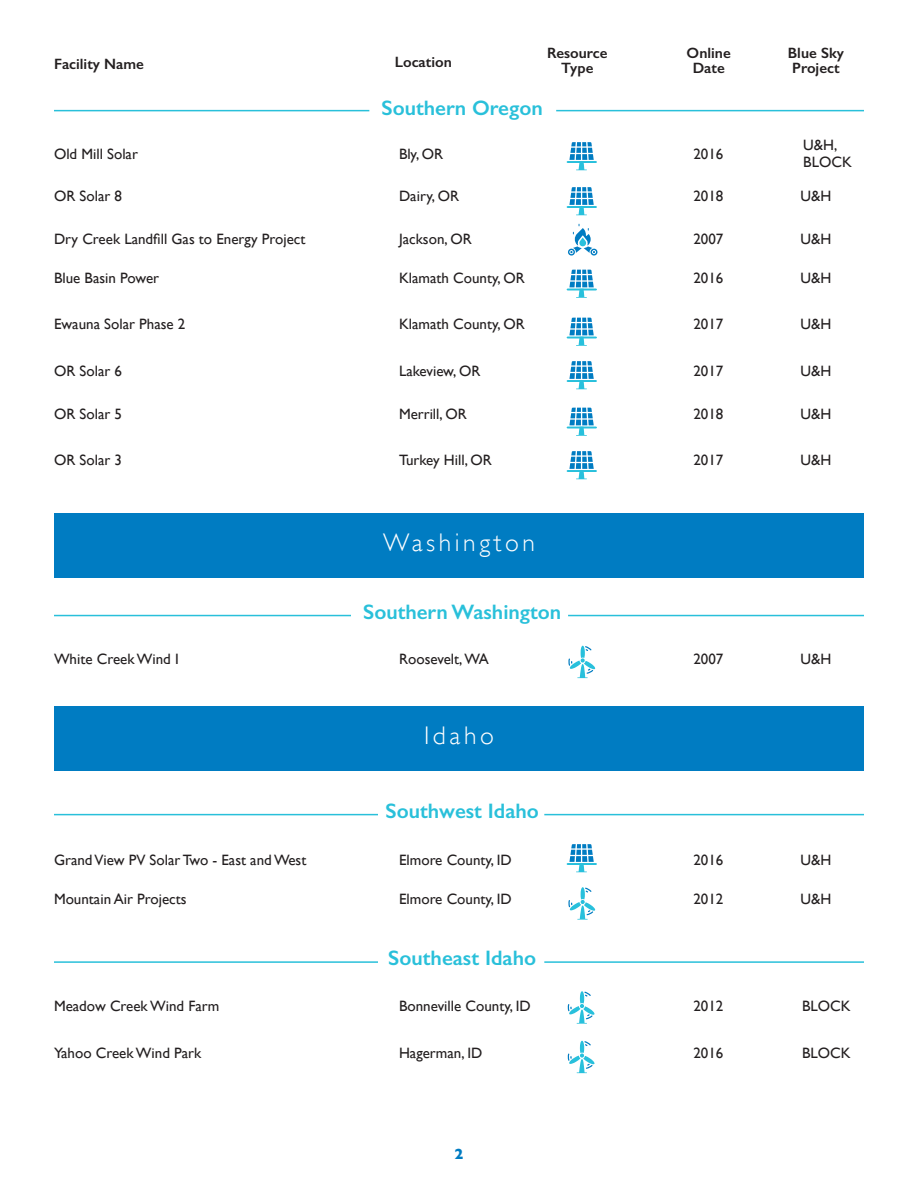
<style>
.page{position:relative;width:918px;height:1188px;background:#fff}
.page>*{position:absolute;margin:0;border:0;box-sizing:border-box;transform-origin:0 0}
.t1{font:300 25.5px "Gill Sans";letter-spacing:.14em;color:#fff}
.t2{font:600 21px "Gill Sans";color:#29c0da}
.t3{font:15px/16.5px "Gill Sans";color:#231f20}
.t4{font:600 15px/15px "Gill Sans";color:#231f20;text-align:center}
.t5{font:700 15px "Gill Sans";color:#007cc2}
</style>
<div class="page">
<hr style="left:54px;top:110px;width:315px;height:1px;background:#29c0da">
<hr style="left:556px;top:110px;width:308px;height:1px;background:#29c0da">
<div style="left:54px;top:513px;width:810px;height:64px;background:#007cc2"></div>
<div style="left:54px;top:706px;width:810px;height:64px;background:#007cc2"></div>
<hr style="left:54px;top:615px;width:297px;height:1px;background:#29c0da">
<hr style="left:54px;top:814px;width:324px;height:1px;background:#29c0da">
<hr style="left:568px;top:615px;width:296px;height:1px;background:#29c0da">
<hr style="left:544px;top:814px;width:320px;height:1px;background:#29c0da">
<hr style="left:567px;top:161px;width:30px;height:2px;background:#28c0dc">
<svg style="left:569px;top:142px;width:25px;height:28px"></svg>
<svg style="left:568px;top:224px;width:30px;height:32px"></svg>
<hr style="left:567px;top:206px;width:30px;height:2px;background:#28c0dc">
<svg style="left:569px;top:187px;width:25px;height:28px"></svg>
<hr style="left:567px;top:289px;width:30px;height:1px;background:#28c0dc">
<svg style="left:569px;top:270px;width:25px;height:28px"></svg>
<hr style="left:567px;top:337px;width:30px;height:1px;background:#28c0dc">
<svg style="left:569px;top:318px;width:25px;height:28px"></svg>
<hr style="left:567px;top:380px;width:30px;height:2px;background:#28c0dc">
<svg style="left:569px;top:361px;width:25px;height:28px"></svg>
<hr style="left:567px;top:427px;width:30px;height:1px;background:#28c0dc">
<svg style="left:569px;top:408px;width:25px;height:28px"></svg>
<hr style="left:567px;top:470px;width:30px;height:2px;background:#28c0dc">
<svg style="left:569px;top:451px;width:25px;height:28px"></svg>
<svg style="left:568px;top:646px;width:27px;height:32px"></svg>
<svg style="left:568px;top:887px;width:27px;height:33px"></svg>
<hr style="left:567px;top:863px;width:30px;height:2px;background:#28c0dc">
<svg style="left:569px;top:844px;width:25px;height:28px"></svg>
<hr style="left:54px;top:961px;width:324px;height:2px;background:#29c0da">
<hr style="left:544px;top:961px;width:320px;height:2px;background:#29c0da">
<svg style="left:568px;top:991px;width:27px;height:33px"></svg>
<svg style="left:568px;top:1041px;width:27px;height:32px"></svg>
<p class="t4" style="left:54px;top:57px;width:91px">Facility Name</p>
<p class="t4" style="left:395px;top:54px;width:59px">Location</p>
<p class="t4" style="left:547px;top:46px;width:62px">Resource<br>Type</p>
<p class="t4" style="left:687px;top:46px;width:46px">Online<br>Date</p>
<p class="t4" style="left:788px;top:46px;width:58px;text-align:left">Blue Sky<br>Project</p>
<p class="t2" style="left:382px;top:95px;width:163px">Southern Oregon</p>
<p class="t3" style="left:54px;top:146px;width:85px">Old Mill Solar</p>
<p class="t3" style="left:54px;top:188px;width:70px">OR Solar 8</p>
<p class="t3" style="left:54px;top:230px;width:253px">Dry Creek Landfill Gas to Energy Project</p>
<p class="t3" style="left:54px;top:270px;width:107px">Blue Basin Power</p>
<p class="t3" style="left:54px;top:316px;width:133px">Ewauna Solar Phase 2</p>
<p class="t3" style="left:399px;top:146px;width:46px">Bly, OR</p>
<p class="t3" style="left:399px;top:188px;width:62px">Dairy, OR</p>
<p class="t3" style="left:399px;top:230px;width:74px">Jackson, OR</p>
<p class="t3" style="left:399px;top:270px;width:127px">Klamath County, OR</p>
<p class="t3" style="left:399px;top:316px;width:127px">Klamath County, OR</p>
<p class="t3" style="left:693px;top:146px;width:31px">2016</p>
<p class="t3" style="left:693px;top:188px;width:31px">2018</p>
<p class="t3" style="left:693px;top:230px;width:31px">2007</p>
<p class="t3" style="left:693px;top:270px;width:31px">2016</p>
<p class="t3" style="left:693px;top:316px;width:31px">2017</p>
<p class="t3" style="left:803px;top:137px;width:50px">U&amp;H,<br>BLOCK</p>
<p class="t3" style="left:800px;top:188px;width:32px">U&amp;H</p>
<p class="t3" style="left:800px;top:230px;width:32px">U&amp;H</p>
<p class="t3" style="left:800px;top:270px;width:32px">U&amp;H</p>
<p class="t3" style="left:800px;top:316px;width:32px">U&amp;H</p>
<p class="t3" style="left:54px;top:362px;width:70px">OR Solar 6</p>
<p class="t3" style="left:399px;top:362px;width:83px">Lakeview, OR</p>
<p class="t3" style="left:693px;top:362px;width:31px">2017</p>
<p class="t3" style="left:800px;top:362px;width:32px">U&amp;H</p>
<p class="t3" style="left:54px;top:406px;width:70px">OR Solar 5</p>
<p class="t3" style="left:399px;top:406px;width:69px">Merrill, OR</p>
<p class="t3" style="left:693px;top:406px;width:31px">2018</p>
<p class="t3" style="left:800px;top:406px;width:32px">U&amp;H</p>
<p class="t3" style="left:54px;top:452px;width:70px">OR Solar 3</p>
<p class="t3" style="left:399px;top:452px;width:94px">Turkey Hill, OR</p>
<p class="t3" style="left:693px;top:452px;width:31px">2017</p>
<p class="t3" style="left:800px;top:452px;width:32px">U&amp;H</p>
<p class="t1" style="left:383px;top:523px;width:153px">Washington</p>
<p class="t2" style="left:363px;top:599px;width:200px">Southern Washington</p>
<p class="t3" style="left:54px;top:651px;width:126px">White Creek Wind I</p>
<p class="t3" style="left:399px;top:651px;width:91px">Roosevelt, WA</p>
<p class="t3" style="left:693px;top:651px;width:31px">2007</p>
<p class="t3" style="left:800px;top:651px;width:32px">U&amp;H</p>
<p class="t1" style="left:424px;top:716px;width:71px">Idaho</p>
<p class="t2" style="left:385px;top:798px;width:155px">Southwest Idaho</p>
<p class="t3" style="left:54px;top:852px;width:254px">Grand View PV Solar Two - East and West</p>
<p class="t3" style="left:54px;top:891px;width:134px">Mountain Air Projects</p>
<p class="t3" style="left:399px;top:852px;width:114px">Elmore County, ID</p>
<p class="t3" style="left:399px;top:891px;width:114px">Elmore County, ID</p>
<p class="t3" style="left:693px;top:852px;width:31px">2016</p>
<p class="t3" style="left:693px;top:891px;width:31px">2012</p>
<p class="t3" style="left:800px;top:852px;width:32px">U&amp;H</p>
<p class="t3" style="left:800px;top:891px;width:32px">U&amp;H</p>
<p class="t2" style="left:388px;top:945px;width:149px">Southeast Idaho</p>
<p class="t3" style="left:54px;top:997px;width:167px">Meadow Creek Wind Farm</p>
<p class="t3" style="left:399px;top:997px;width:133px">Bonneville County, ID</p>
<p class="t3" style="left:693px;top:997px;width:31px">2012</p>
<p class="t3" style="left:802px;top:997px;width:50px">BLOCK</p>
<p class="t3" style="left:54px;top:1045px;width:149px">Yahoo Creek Wind Park</p>
<p class="t3" style="left:399px;top:1045px;width:85px">Hagerman, ID</p>
<p class="t3" style="left:693px;top:1045px;width:31px">2016</p>
<p class="t3" style="left:802px;top:1045px;width:50px">BLOCK</p>
<p class="t5" style="left:455px;top:1142px;width:10px">2</p>
</div>
